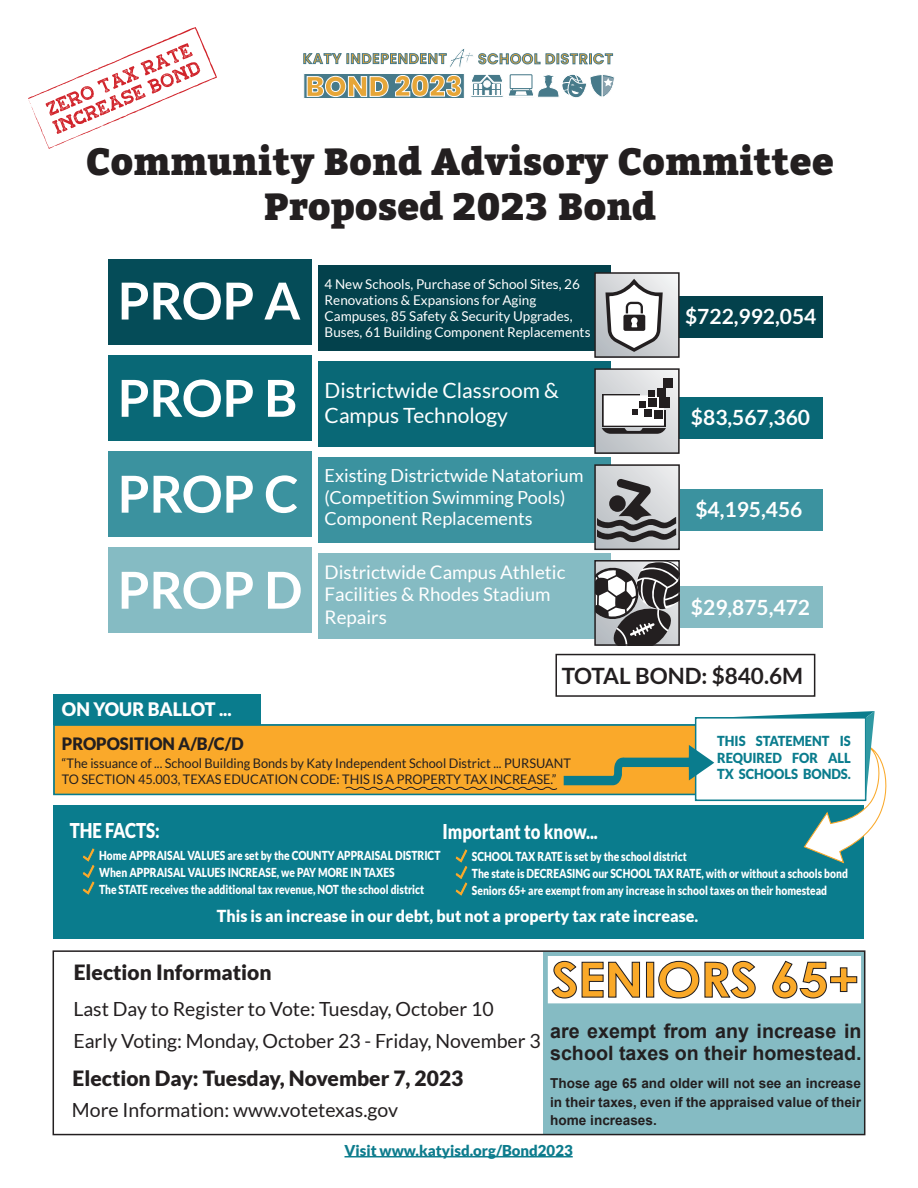
<style>
.page{position:relative;width:918px;height:1188px;background:#fff}
.page>*{position:absolute;margin:0;border:0;box-sizing:border-box;transform-origin:0 0}
.t1{font:700 51px "Lato";color:#fff}
.t2{font:900 37.5px "Bitter";color:#231f20}
.t3{font:700 22.5px "Lato";color:#231f20}
.t4{font:900 21px "Lato";color:#231f20}
.t5{font:700 21px "Lato";color:#fff}
.t6{font:21px/25.2px "Lato";color:#fff}
.t7{font:900 20.4px "Lato";color:#fff;scale:.82 1}
.t8{font:700 19.8px/21.3px "Arial";color:#231f20}
.t9{font:19.5px/31.5px "Lato";color:#231f20}
.t10{font:18.75px/22.5px "Lato";color:#fff}
.t11{font:900 18.6px "Lato";color:#fff}
.t12{font:18px/21.6px "Lato";color:#fff}
.t13{font:900 17.1px "Lato";color:#231f20}
.t14{font:900 16.5px "Lato";color:#fff}
.t15{font:900 15px "Lato";color:#0d7c8d}
.t16{font:900 13.8px/16.6px "Lato";color:#0a7c8d;text-align:justify;scale:.93 1}
.t17{font:700 13.65px/18.3px "Arial";color:#231f20;text-align:justify}
.t18{font:13.5px/16.2px "Lato";color:#fff}
.t19{font:13.2px/15.9px "Lato";color:#231f20}
.t20{font:900 12.45px/16.5px "Lato";color:#fff;scale:.82 1}
</style>
<div class="page">
<div style="left:544px;top:952px;width:320px;height:182px;background:#85bbc3"></div>
<div style="left:318px;top:554px;width:293px;height:85px;background:#85bbc3"></div>
<hr style="left:345px;top:1156px;width:228px;height:1px;background:#0d7c8d">
<div style="left:108px;top:259px;width:203px;height:86px;background:#054c58"></div>
<div style="left:108px;top:355px;width:203px;height:86px;background:#096876"></div>
<div style="left:108px;top:451px;width:203px;height:85px;background:#3b929f"></div>
<div style="left:108px;top:547px;width:203px;height:85px;background:#85bbc3"></div>
<div style="left:318px;top:266px;width:293px;height:85px;background:#03414c"></div>
<div style="left:318px;top:362px;width:293px;height:85px;background:#096876"></div>
<div style="left:318px;top:458px;width:293px;height:85px;background:#3b929f"></div>
<div style="left:616px;top:397px;width:207px;height:42px;background:#096876"></div>
<svg style="left:597px;top:371px;width:80px;height:80px;background:#d4d6d9"></svg>
<hr style="left:602px;top:394px;width:2px;height:32px;background:#231f20">
<hr style="left:603px;top:394px;width:37px;height:1px;background:#231f20">
<div style="left:604px;top:395px;width:60px;height:31px;background:#fff"></div>
<svg style="left:602px;top:409px;width:64px;height:25px"></svg>
<div style="left:639px;top:401px;width:6px;height:7px;background:#231f20"></div>
<div style="left:649px;top:399px;width:8px;height:8px;background:#231f20"></div>
<div style="left:648px;top:390px;width:7px;height:7px;background:#231f20"></div>
<div style="left:654px;top:410px;width:8px;height:8px;background:#231f20"></div>
<div style="left:644px;top:409px;width:7px;height:7px;background:#231f20"></div>
<div style="left:657px;top:388px;width:8px;height:9px;background:#231f20"></div>
<div style="left:660px;top:398px;width:10px;height:10px;background:#231f20"></div>
<div style="left:663px;top:378px;width:9px;height:10px;background:#231f20"></div>
<div style="left:594px;top:368px;width:86px;height:86px;border:2px solid #231f20"></div>
<div style="left:616px;top:489px;width:207px;height:42px;background:#3b929f"></div>
<svg style="left:597px;top:467px;width:80px;height:80px"></svg>
<svg style="left:597px;top:478px;width:79px;height:65px;background:#929294"></svg>
<div style="left:594px;top:464px;width:86px;height:86px;border:2px solid #231f20"></div>
<svg style="left:303px;top:49px;width:312px;height:49px"></svg>
<svg style="left:28px;top:27px;width:189px;height:122px"></svg>
<div style="left:54px;top:725px;width:808px;height:69px;background:#faa92a"></div>
<div style="left:53px;top:724px;width:810px;height:71px;border:2px solid #0a7c8d"></div>
<div style="left:53px;top:805px;width:810px;height:134px;background:#0a7c8d"></div>
<div style="left:53px;top:694px;width:208px;height:31px;background:#0a7c8d"></div>
<svg style="left:345px;top:786px;width:213px;height:4px"></svg>
<svg style="left:564px;top:711px;width:323px;height:153px"></svg>
<svg style="left:82px;top:848px;width:13px;height:47px"></svg>
<svg style="left:455px;top:849px;width:13px;height:47px"></svg>
<div style="left:53px;top:950px;width:812px;height:185px;border:2px solid #231f20"></div>
<svg style="left:548px;top:956px;width:313px;height:47px;background:#e5ceaa"></svg>
<div style="left:616px;top:586px;width:207px;height:42px;background:#85bbc3"></div>
<svg style="left:597px;top:563px;width:80px;height:80px;background:#787778"></svg>
<div style="left:594px;top:560px;width:86px;height:86px;border:2px solid #231f20"></div>
<div style="left:555px;top:654px;width:260px;height:43px;border:2px solid #231f20"></div>
<div style="left:616px;top:296px;width:207px;height:42px;background:#03414c"></div>
<svg style="left:597px;top:275px;width:80px;height:80px;background:#d6d8db"></svg>
<svg style="left:605px;top:279px;width:58px;height:73px;background:#bababb"></svg>
<div style="left:594px;top:272px;width:86px;height:86px;border:2px solid #231f20"></div>
<p class="t2" style="left:86px;top:140px;width:750px">Community Bond Advisory Committee</p>
<p class="t2" style="left:264px;top:185px;width:394px">Proposed 2023 Bond</p>
<p class="t1" style="left:118px;top:272px;width:184px">PROP A</p>
<p class="t1" style="left:118px;top:369px;width:181px">PROP B</p>
<p class="t1" style="left:118px;top:465px;width:182px">PROP C</p>
<p class="t1" style="left:118px;top:561px;width:186px">PROP D</p>
<p class="t18" style="left:325px;top:275px;width:267px">4 New Schools, Purchase of School Sites, 26<br>Renovations &amp; Expansions for Aging Campuses, 85 Safety &amp; Security Upgrades, Buses, 61 Building Component Replacements</p>
<p class="t6" style="left:325px;top:378px;width:236px">Districtwide Classroom &amp;<br>Campus Technology</p>
<p class="t12" style="left:325px;top:465px;width:260px">Existing Districtwide Natatorium (Competition Swimming Pools)<br>Component Replacements</p>
<p class="t10" style="left:325px;top:561px;width:242px">Districtwide Campus Athletic<br>Facilities &amp; Rhodes Stadium<br>Repairs</p>
<p class="t5" style="left:685px;top:305px;width:133px">$722,992,054</p>
<p class="t5" style="left:691px;top:406px;width:121px">$83,567,360</p>
<p class="t5" style="left:695px;top:498px;width:108px">$4,195,456</p>
<p class="t5" style="left:691px;top:595px;width:121px">$29,875,472</p>
<p class="t3" style="left:562px;top:663px;width:243px">TOTAL BOND: $840.6M</p>
<p class="t11" style="left:62px;top:698px;width:171px">ON YOUR BALLOT ...</p>
<p class="t13" style="left:62px;top:733px;width:183px">PROPOSITION A/B/C/D</p>
<p class="t19" style="left:62px;top:755px;width:510px">“The issuance of ... School Building Bonds by Katy Independent School District ... PURSUANT<br>TO SECTION 45.003, TEXAS EDUCATION CODE: THIS IS A PROPERTY TAX INCREASE.”</p>
<p class="t16" style="left:717px;top:732px;width:145px">THIS STATEMENT IS REQUIRED FOR ALL TX SCHOOLS BONDS.</p>
<p class="t7" style="left:70px;top:819px;width:111px">THE FACTS:</p>
<p class="t20" style="left:99px;top:847px;width:418px">Home APPRAISAL VALUES are set by the COUNTY APPRAISAL DISTRICT<br>When APPRAISAL VALUES INCREASE, we PAY MORE IN TAXES<br>The STATE receives the additional tax revenue, NOT the school district</p>
<p class="t7" style="left:443px;top:820px;width:191px">Important to know...</p>
<p class="t20" style="left:472px;top:848px;width:460px">SCHOOL TAX RATE is set by the school district<br>The state is DECREASING our SCHOOL TAX RATE, with or without a schools bond<br>Seniors 65+ are exempt from any increase in school taxes on their homestead</p>
<p class="t14" style="left:217px;top:906px;width:483px">This is an increase in our debt, but not a property tax rate increase.</p>
<p class="t4" style="left:74px;top:960px;width:199px">Election Information</p>
<p class="t9" style="left:73px;top:993px;width:469px">Last Day to Register to Vote: Tuesday, October 10<br>Early Voting: Monday, October 23 - Friday, November 3</p>
<p class="t4" style="left:73px;top:1066px;width:392px">Election Day: Tuesday, November 7, 2023</p>
<p class="t9" style="left:72px;top:1094px;width:328px">More Information: www.votetexas.gov</p>
<p class="t8" style="left:550px;top:1021px;width:313px">are exempt from any increase in school taxes on their homestead.</p>
<p class="t17" style="left:550px;top:1075px;width:312px">Those age 65 and older will not see an increase in their taxes, even if the appraised value of their home increases.</p>
<p class="t15" style="left:345px;top:1142px;width:230px">Visit www.katyisd.org/Bond2023</p>
</div>
